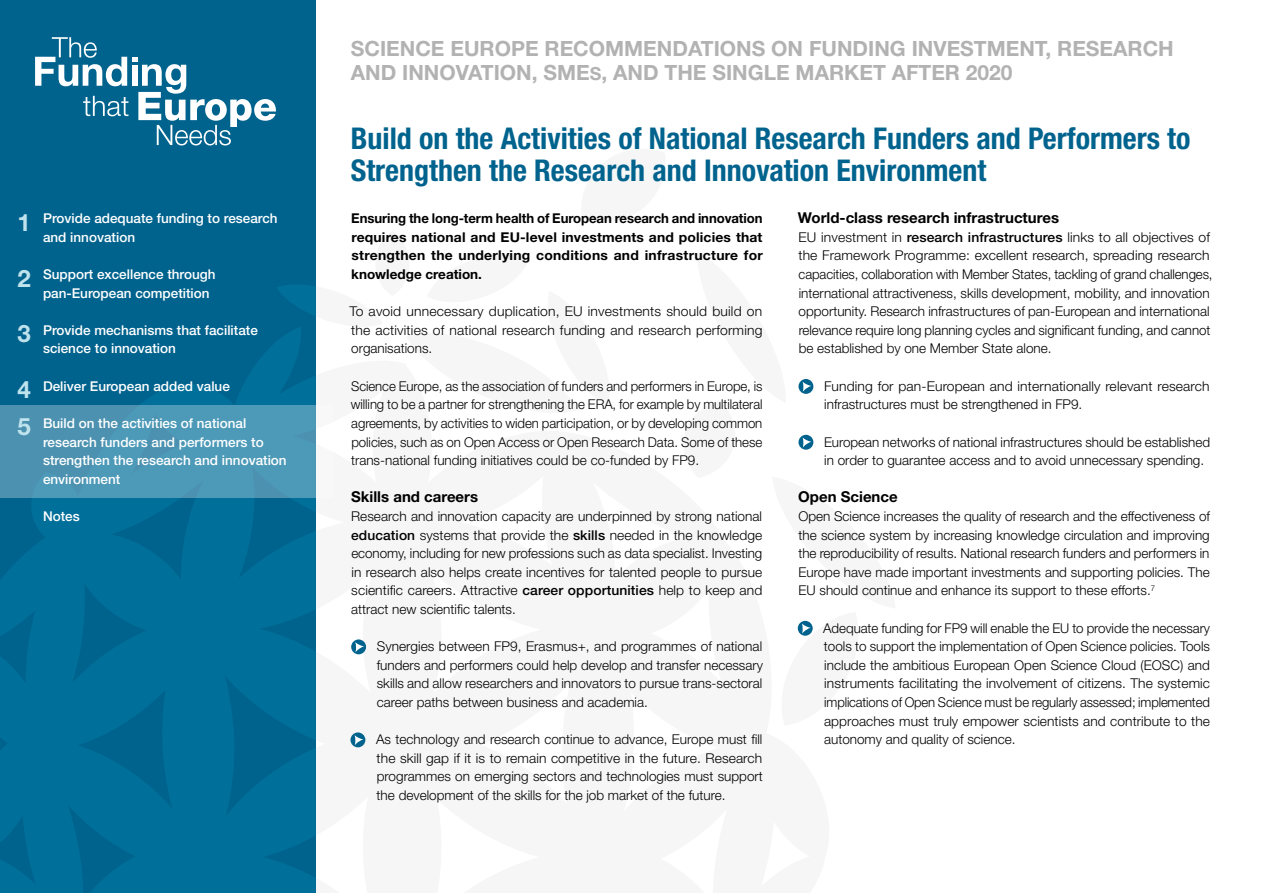
<style>
.page{position:relative;width:1263px;height:893px;background:#fff}
.page>*{position:absolute;margin:0;border:0;box-sizing:border-box;transform-origin:0 0}
.Heading_1{font:700 condensed 30px/32.5px "Helvetica Neue LT Std";color:#00638e}
.t1{font:700 21px/24px "Helvetica Neue LT Std";color:#b3b2b2}
.Heading_2{font:700 15px "Helvetica Neue LT Std";color:#000}
.List_Item__SE_bullet{font:300 13.5px/18.6px "Helvetica Neue LT Std";color:#000;text-align:justify}
.List_Item__SE_bullet-2{font:500 13.5px/18.6px "Helvetica Neue LT Std";color:#fff}
.Intro_Paragraph{font:700 13.5px/18.6px "Helvetica Neue LT Std";letter-spacing:.02em;color:#000;text-align:justify}
.s1{font-weight:700;font-size:24px;color:#bee3ed}
.s2{font-size:18px}
.s3{font-weight:500}
</style>
<div class="page">
<div style="left:0;top:0;width:316px;height:893px;background:#00638e"></div>
<svg style="left:0;top:285px;width:315px;height:608px;fill:#006f9a"></svg>
<div style="left:0;top:405px;width:333px;height:93px;background:#4c99b8"></div>
<svg style="left:35px;top:37px;width:241px;height:108px"></svg>
<svg style="left:351px;top:639px;width:15px;height:15px"></svg>
<svg style="left:350px;top:732px;width:15px;height:15px"></svg>
<svg style="left:798px;top:379px;width:15px;height:15px"></svg>
<svg style="left:798px;top:435px;width:15px;height:15px"></svg>
<svg style="left:798px;top:621px;width:15px;height:15px"></svg>
<p class="List_Item__SE_bullet-2" style="left:43px;top:209px;width:236px;text-indent:-26px"><span class="s1">1</span> Provide adequate funding to research and innovation</p>
<p class="List_Item__SE_bullet-2" style="left:43px;top:265px;width:174px;text-indent:-26px"><span class="s1">2</span> Support excellence through pan‑European competition</p>
<p class="List_Item__SE_bullet-2" style="left:43px;top:321px;width:216px;text-indent:-26px"><span class="s1">3</span> Provide mechanisms that facilitate science to innovation</p>
<p class="List_Item__SE_bullet-2" style="left:18px;top:376px;width:214px"><span class="s1">4</span> Deliver European added value</p>
<p class="List_Item__SE_bullet-2" style="left:43px;top:414px;width:245px;text-indent:-26px"><span class="s1">5</span> Build on the activities of national research funders and performers to strengthen the research and innovation environment</p>
<p class="List_Item__SE_bullet-2" style="left:43px;top:507px;width:38px">Notes</p>
<h2 class="t1" style="left:351px;top:36px;width:824px">SCIENCE EUROPE RECOMMENDATIONS ON FUNDING INVESTMENT, RESEARCH<br>AND INNOVATION, SME<span class="s2">S</span>, AND THE SINGLE MARKET AFTER 2020</h2>
<p class="Heading_1" style="left:351px;top:121px;width:841px">Build on the Activities of National Research Funders and Performers to<br>Strengthen the Research and Innovation Environment</p>
<p class="Heading_2" style="left:798px;top:209px;width:263px">World-class research infrastructures</p>
<p class="List_Item__SE_bullet" style="left:798px;top:227px;width:416px;text-align:left">EU investment in <span class="s3">research infrastructures</span> links to all objectives of the Framework Programme: excellent research, spreading research capacities, collaboration with Member States, tackling of grand challenges, international attractiveness, skills development, mobility, and innovation opportunity. Research infrastructures of pan-European and international relevance require long planning cycles and significant funding, and cannot be established by one Member State alone.</p>
<p class="List_Item__SE_bullet" style="left:824px;top:376px;width:387px">Funding for pan-European and internationally relevant research infrastructures must be strengthened in FP9.</p>
<p class="List_Item__SE_bullet" style="left:824px;top:432px;width:388px">European networks of national infrastructures should be established in order to guarantee access and to avoid unnecessary spending.</p>
<p class="Heading_2" style="left:798px;top:488px;width:101px">Open Science</p>
<p class="List_Item__SE_bullet" style="left:798px;top:506px;width:413px">Open Science increases the quality of research and the effectiveness of the science system by increasing knowledge circulation and improving the reproducibility of results. National research funders and performers in Europe have made important investments and supporting policies. The EU should continue and enhance its support to these efforts.<sup>7</sup></p>
<p class="List_Item__SE_bullet" style="left:823px;top:618px;width:388px">Adequate funding for FP9 will enable the EU to provide the necessary tools to support the implementation of Open Science policies. Tools include the ambitious European Open Science Cloud (EOSC) and instruments facilitating the involvement of citizens. The systemic implications of Open Science must be regularly assessed; implemented approaches must truly empower scientists and contribute to the autonomy and quality of science.</p>
<p class="Intro_Paragraph" style="left:351px;top:209px;width:413px">Ensuring the long-term health of European research and innovation requires national and EU-level investments and policies that strengthen the underlying conditions and infrastructure for knowledge creation.</p>
<p class="List_Item__SE_bullet" style="left:349px;top:302px;width:415px">To avoid unnecessary duplication, EU investments should build on the activities of national research funding and research performing organisations.</p>
<p class="List_Item__SE_bullet" style="left:351px;top:376px;width:413px">Science Europe, as the association of funders and performers in Europe, is willing to be a partner for strengthening the ERA, for example by multilateral agreements, by activities to widen participation, or by developing common policies, such as on Open Access or Open Research Data. Some of these trans-national funding initiatives could be co-funded by FP9.</p>
<p class="Heading_2" style="left:351px;top:488px;width:128px">Skills and careers</p>
<p class="List_Item__SE_bullet" style="left:351px;top:506px;width:413px">Research and innovation capacity are underpinned by strong national <span class="s3">education</span> systems that provide the <span class="s3">skills</span> needed in the knowledge economy, including for new professions such as data specialist. Investing in research also helps create incentives for talented people to pursue scientific careers. Attractive <span class="s3">career opportunities</span> help to keep and attract new scientific talents.</p>
<p class="List_Item__SE_bullet" style="left:377px;top:637px;width:388px">Synergies between FP9, Erasmus+, and programmes of national funders and performers could help develop and transfer necessary skills and allow researchers and innovators to pursue trans-sectoral career paths between business and academia.</p>
<p class="List_Item__SE_bullet" style="left:376px;top:730px;width:388px">As technology and research continue to advance, Europe must fill the skill gap if it is to remain competitive in the future. Research programmes on emerging sectors and technologies must support the development of the skills for the job market of the future.</p>
</div>
